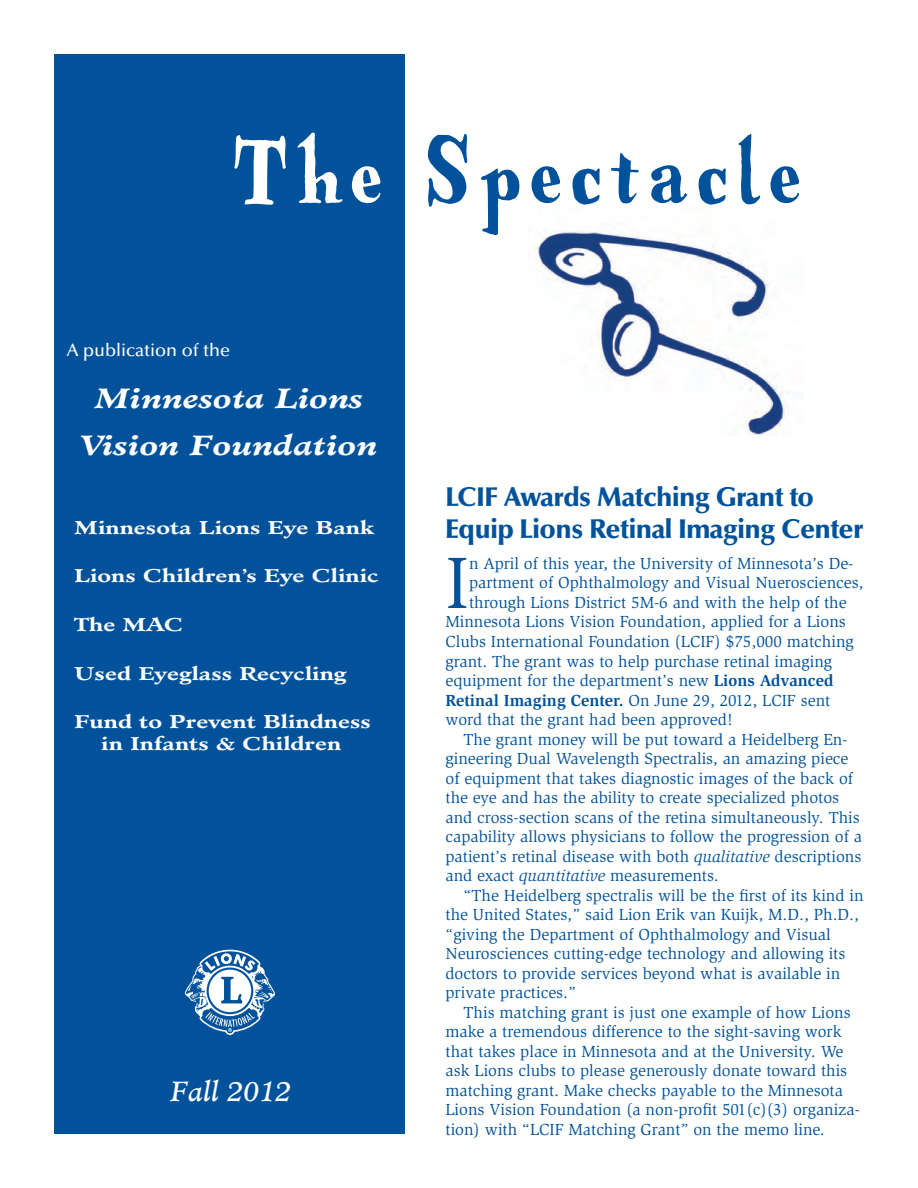
<style>
.page{position:relative;width:918px;height:1188px;background:#fff}
.page>*{position:absolute;margin:0;border:0;box-sizing:border-box;transform-origin:0 0}
.t1{font:90px "Woodrow";letter-spacing:.11em;color:#01529a}
.t2{font:74.7px "Slimbach";color:#01529a}
.t3{font:900 27px/32.4px "Optima";letter-spacing:-.02em;color:#01529a}
.t4{font:italic 700 27px/46.5px "Minister";color:#fff;text-align:center;scale:1.25 1}
.t5{font:italic 27px "Minister";color:#fff}
.t6{font:700 18px/21.6px "Minister";color:#fff;text-align:center;scale:1.25 1}
.t7{font:500 18px "Optima";color:#fff}
.t8{font:16.5px/19.5px "Slimbach";color:#01529a}
.s1{color:#fff}
.s2{font-weight:700}
.s3{font-style:italic}
</style>
<div class="page">
<div style="left:54px;top:54px;width:351px;height:1080px;background:#01529a"></div>
<img style="left:536px;top:231px;width:268px;height:205px">
<svg style="left:185px;top:950px;width:90px;height:85px"></svg>
<p class="t1" style="left:233px;top:115px;width:570px"><span class="s1">The</span> Spectacle</p>
<p class="t7" style="left:67px;top:340px;width:165px">A publication of the</p>
<p class="t4" style="left:81px;top:376px;width:239px">Minnesota Lions<br>Vision Foundation</p>
<p class="t6" style="left:74px;top:517px;width:242px">Minnesota Lions Eye Bank</p>
<p class="t6" style="left:74px;top:565px;width:245px">Lions Children’s Eye Clinic</p>
<p class="t6" style="left:74px;top:614px;width:89px">The MAC</p>
<p class="t6" style="left:74px;top:662px;width:219px">Used Eyeglass Recycling</p>
<p class="t6" style="left:74px;top:711px;width:239px">Fund to Prevent Blindness in Infants &amp; Children</p>
<p class="t5" style="left:170px;top:1076px;width:123px">Fall 2012</p>
<p class="t3" style="left:446px;top:481px;width:420px">LCIF Awards Matching Grant to<br>Equip Lions Retinal Imaging Center</p>
<p class="t2" style="left:446px;top:540px;width:25px">I</p>
<p class="t8" style="left:469px;top:554px;width:386px">n April of this year, the University of Minnesota’s De-</p>
<p class="t8" style="left:469px;top:573px;width:396px">partment of Ophthalmology and Visual Nuerosciences,</p>
<p class="t8" style="left:469px;top:593px;width:379px">through Lions District 5M-6 and with the help of the</p>
<p class="t8" style="left:446px;top:612px;width:402px">Minnesota Lions Vision Foundation, applied for a Lions</p>
<p class="t8" style="left:446px;top:632px;width:410px">Clubs International Foundation (LCIF) $75,000 matching</p>
<p class="t8" style="left:446px;top:651px;width:388px">grant. The grant was to help purchase retinal imaging</p>
<p class="t8" style="left:446px;top:671px;width:390px">equipment for the department’s new <span class="s2">Lions Advanced</span></p>
<p class="t8" style="left:446px;top:690px;width:386px"><span class="s2">Retinal Imaging Center.</span> On June 29, 2012, LCIF sent</p>
<p class="t8" style="left:446px;top:710px;width:289px">word that the grant had been approved!</p>
<p class="t8" style="left:446px;top:729px;width:418px;text-indent:18px">The grant money will be put toward a Heidelberg En&shy;gineering Dual Wavelength Spectralis, an amazing piece of equipment that takes diagnostic images of the back of the eye and has the ability to create specialized photos and cross-section scans of the retina simultaneously. This capability allows physicians to follow the progression of a patient’s retinal disease with both <span class="s3">qualitative</span> descriptions and exact <span class="s3">quantitative</span> measurements.</p>
<p class="t8" style="left:446px;top:885px;width:419px;text-indent:18px">“The Heidelberg spectralis will be the first of its kind in the United States,” said Lion Erik van Kuijk, M.D., Ph.D., “giving the Department of Ophthalmology and Visual Neurosciences cutting-edge technology and allowing its doctors to provide services beyond what is available in private practices.”</p>
<p class="t8" style="left:446px;top:1002px;width:416px;text-indent:18px">This matching grant is just one example of how Lions make a tremendous difference to the sight-saving work that takes place in Minnesota and at the University. We ask Lions clubs to please generously donate toward this matching grant. Make checks payable to the Minnesota Lions Vision Foundation (a non-profit 501(c)(3) organiza&shy;tion) with “LCIF Matching Grant” on the memo line.</p>
</div>
